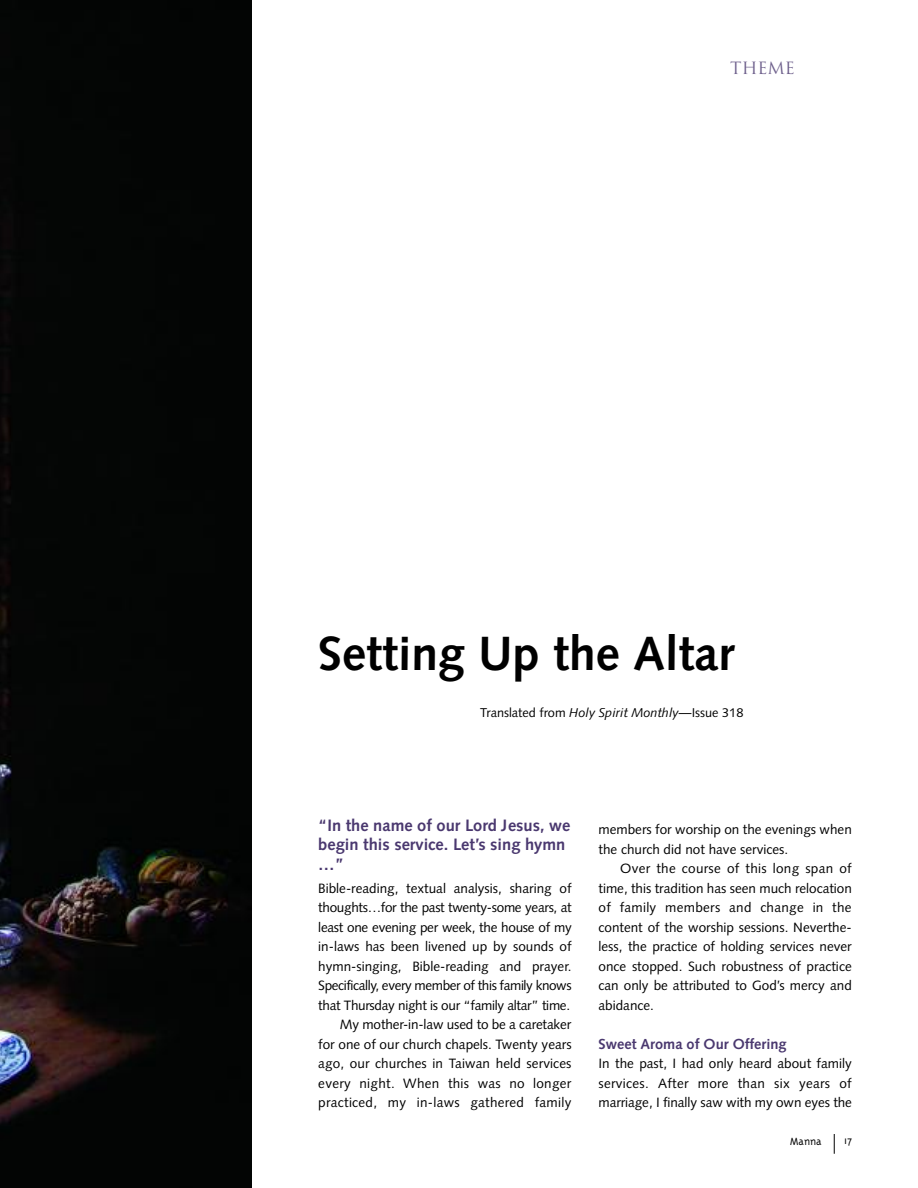
<style>
.page{position:relative;width:918px;height:1188px;background:#fff}
.page>*{position:absolute;margin:0;border:0;box-sizing:border-box;transform-origin:0 0}
.t1{font:700 48px "Syntax";color:#000}
.t2{font:700 16.5px/19.5px "Syntax";color:#4a386f}
.t3{font:16.5px "Trajan";color:#6e608c}
.t4{font:700 14.55px "Syntax";color:#4a386f}
.t5{font:13.5px/19.5px "Syntax";color:#000;text-align:justify}
.t6{font:12.75px "Syntax";color:#000}
.t7{font:300 12px "Triplex";color:#000}
.s1{font-style:italic}
</style>
<div class="page">
<svg style="left:834px;top:1134px;width:1px;height:20px"></svg>
<img style="left:0;top:0;width:252px;height:1188px">
<p class="t3" style="left:730px;top:59px;width:66px">THEME</p>
<h1 class="t1" style="left:318px;top:634px;width:418px">Setting Up the Altar</h1>
<p class="t6" style="left:480px;top:707px;width:265px">Translated from <span class="s1">Holy Spirit Monthly</span>—Issue 318</p>
<p class="t2" style="left:318px;top:817px;width:254px">“In the name of our Lord Jesus, we begin this service. Let’s sing hymn …”</p>
<p class="t5" style="left:318px;top:879px;width:255px;text-align:right">Bible-reading, textual analysis, sharing of thoughts…for the past twenty-some years, at least one evening per week, the house of my in-laws has been livened up by sounds of hymn-singing, Bible-reading and prayer.<br>Specifically, every member of this family knows that Thursday night is our “family altar” time.<br>My mother-in-law used to be a caretaker<br>for one of our church chapels. Twenty years ago, our churches in Taiwan held services every night. When this was no longer practiced, my in-laws gathered family</p>
<p class="t5" style="left:599px;top:821px;width:255px">members for worship on the evenings when the church did not have services.</p>
<p class="t5" style="left:599px;top:860px;width:255px;text-indent:22px">Over the course of this long span of time, this tradition has seen much relocation of family members and change in the content of the worship sessions. Neverthe&shy;less, the practice of holding services never once stopped. Such robustness of practice can only be attributed to God’s mercy and abidance.</p>
<p class="t4" style="left:599px;top:1038px;width:190px">Sweet Aroma of Our Offering</p>
<p class="t5" style="left:599px;top:1055px;width:255px">In the past, I had only heard about family services. After more than six years of marriage, I finally saw with my own eyes the</p>
<p class="t7" style="left:790px;top:1133px;width:33px">Manna</p>
<p class="t7" style="left:844px;top:1133px;width:10px">17</p>
</div>
